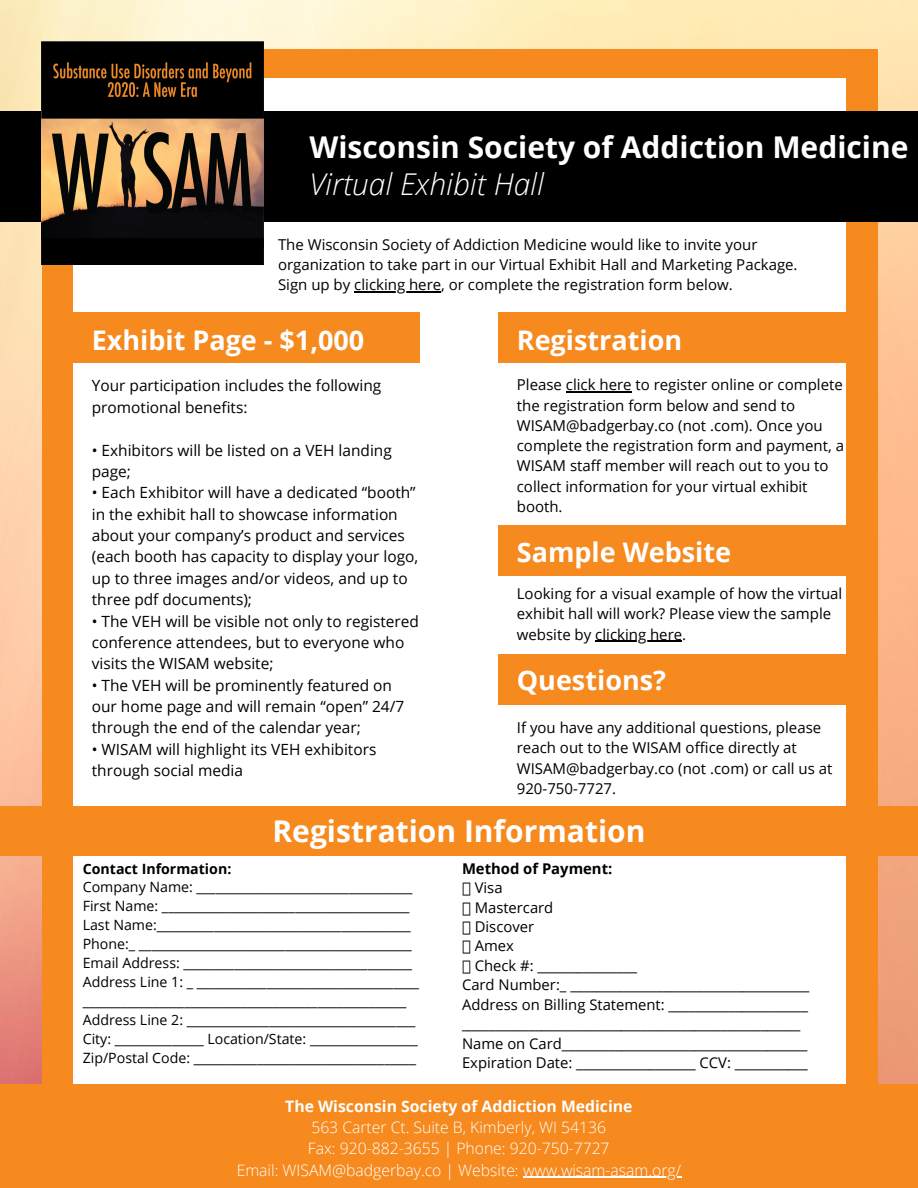
<style>
.page{position:relative;width:918px;height:1188px;background:#fff}
.page>*{position:absolute;margin:0;border:0;box-sizing:border-box;transform-origin:0 0}
.t1{font:700 30px "Open Sans";color:#fff}
.t2{font:italic 300 30px "Open Sans";color:#fff}
.t3{font:700 27px "Open Sans";color:#fff}
.t4{font:300 15.75px/21.3px "Open Sans";color:#fff;text-align:center}
.t5{font:700 15.75px "Open Sans";color:#fff}
.t6{font:15.45px/21.3px "Open Sans";color:#000}
.t7{font:15px/20.2px "Open Sans";color:#000}
.t8{font:14.85px "Open Sans";color:#000}
.t9{font:700 14.85px "Open Sans";color:#000}
.t10{font:14.1px/18.9px "Open Sans";color:#000}
.t11{font:700 14.1px "Open Sans";color:#000}
</style>
<div class="page">
<img style="left:0;top:0;width:918px;height:1084px">
<div style="left:42px;top:49px;width:836px;height:1090px;background:#f68a1f"></div>
<div style="left:73px;top:78px;width:773px;height:1034px;background:#fff"></div>
<div style="left:0;top:111px;width:918px;height:110px;background:#000"></div>
<img style="left:41px;top:42px;width:223px;height:223px">
<div style="left:42px;top:313px;width:378px;height:50px;background:#f68a1f"></div>
<div style="left:498px;top:313px;width:378px;height:50px;background:#f68a1f"></div>
<hr style="left:354px;top:292px;width:87px;height:1px;background:#000">
<hr style="left:566px;top:391px;width:66px;height:2px;background:#000">
<div style="left:498px;top:526px;width:378px;height:50px;background:#f68a1f"></div>
<hr style="left:595px;top:641px;width:87px;height:1px;background:#000">
<div style="left:498px;top:655px;width:378px;height:50px;background:#f68a1f"></div>
<div style="left:0;top:807px;width:918px;height:49px;background:#f68a1f"></div>
<div style="left:0;top:1084px;width:918px;height:104px;background:#f68a1f"></div>
<hr style="left:523px;top:1177px;width:158px;height:1px;background:#fff">
<h1 class="t1" style="left:309px;top:126px;width:601px">Wisconsin Society of Addiction Medicine</h1>
<h1 class="t2" style="left:309px;top:163px;width:236px">Virtual Exhibit Hall</h1>
<p class="t7" style="left:278px;top:234px;width:521px">The Wisconsin Society of Addiction Medicine would like to invite your organization to take part in our Virtual Exhibit Hall and Marketing Package.<br>Sign up by clicking here, or complete the registration form below.</p>
<h2 class="t3" style="left:92px;top:322px;width:274px">Exhibit Page - $1,000</h2>
<h2 class="t3" style="left:517px;top:322px;width:167px">Registration</h2>
<p class="t6" style="left:92px;top:375px;width:291px">Your participation includes the following promotional benefits:</p>
<p class="t6" style="left:92px;top:439px;width:302px">• Exhibitors will be listed on a VEH landing page;</p>
<p class="t6" style="left:92px;top:482px;width:328px">• Each Exhibitor will have a dedicated “booth” in the exhibit hall to showcase information about your company’s product and services (each booth has capacity to display your logo, up to three images and/or videos, and up to three pdf documents);</p>
<p class="t6" style="left:92px;top:610px;width:329px">• The VEH will be visible not only to registered conference attendees, but to everyone who visits the WISAM website;</p>
<p class="t6" style="left:92px;top:674px;width:314px">• The VEH will be prominently featured on our home page and will remain “open” 24/7 through the end of the calendar year;</p>
<p class="t6" style="left:92px;top:738px;width:286px">• WISAM will highlight its VEH exhibitors through social media</p>
<p class="t7" style="left:517px;top:374px;width:329px">Please click here to register online or complete the registration form below and send to WISAM@badgerbay.co (not .com). Once you complete the registration form and payment, a WISAM staff member will reach out to you to collect information for your virtual exhibit booth.</p>
<h2 class="t3" style="left:517px;top:533px;width:216px">Sample Website</h2>
<p class="t7" style="left:517px;top:583px;width:327px">Looking for a visual example of how the virtual exhibit hall will work? Please view the sample website by clicking here.</p>
<h2 class="t3" style="left:517px;top:662px;width:151px">Questions?</h2>
<p class="t7" style="left:517px;top:717px;width:317px">If you have any additional questions, please reach out to the WISAM office directly at WISAM@badgerbay.co (not .com) or call us at 920-750-7727.</p>
<h1 class="t1" style="left:273px;top:810px;width:374px">Registration Information</h1>
<p class="t11" style="left:83px;top:859px;width:150px">Contact Information:</p>
<p class="t10" style="left:83px;top:878px;width:338px">Company Name: __________________________________ First Name: _______________________________________ Last Name:________________________________________ Phone:_ ___________________________________________ Email Address: ____________________________________ Address Line 1: _ ___________________________________ ___________________________________________________ Address Line 2: ____________________________________ City: ______________ Location/State: _________________ Zip/Postal Code: ___________________________________</p>
<p class="t9" style="left:462px;top:858px;width:152px">Method of Payment:</p>
<p class="t8" style="left:475px;top:877px;width:29px">Visa</p>
<p class="t8" style="left:475px;top:897px;width:80px">Mastercard</p>
<p class="t8" style="left:475px;top:916px;width:61px">Discover</p>
<p class="t8" style="left:475px;top:936px;width:41px">Amex</p>
<p class="t8" style="left:475px;top:955px;width:164px">Check #: _______________</p>
<p class="t8" style="left:462px;top:975px;width:349px">Card Number:_ ____________________________________</p>
<p class="t8" style="left:462px;top:994px;width:348px">Address on Billing Statement: _____________________</p>
<p class="t8" style="left:462px;top:1013px;width:340px">___________________________________________________</p>
<p class="t8" style="left:462px;top:1033px;width:347px">Name on Card_____________________________________</p>
<p class="t8" style="left:462px;top:1052px;width:347px">Expiration Date: __________________ CCV: ___________</p>
<p class="t5" style="left:285px;top:1095px;width:349px">The Wisconsin Society of Addiction Medicine</p>
<p class="t4" style="left:237px;top:1116px;width:446px">563 Carter Ct. Suite B, Kimberly, WI 54136<br>Fax: 920-882-3655 | Phone: 920-750-7727<br>Email: WISAM@badgerbay.co | Website: www.wisam-asam.org/</p>
</div>
